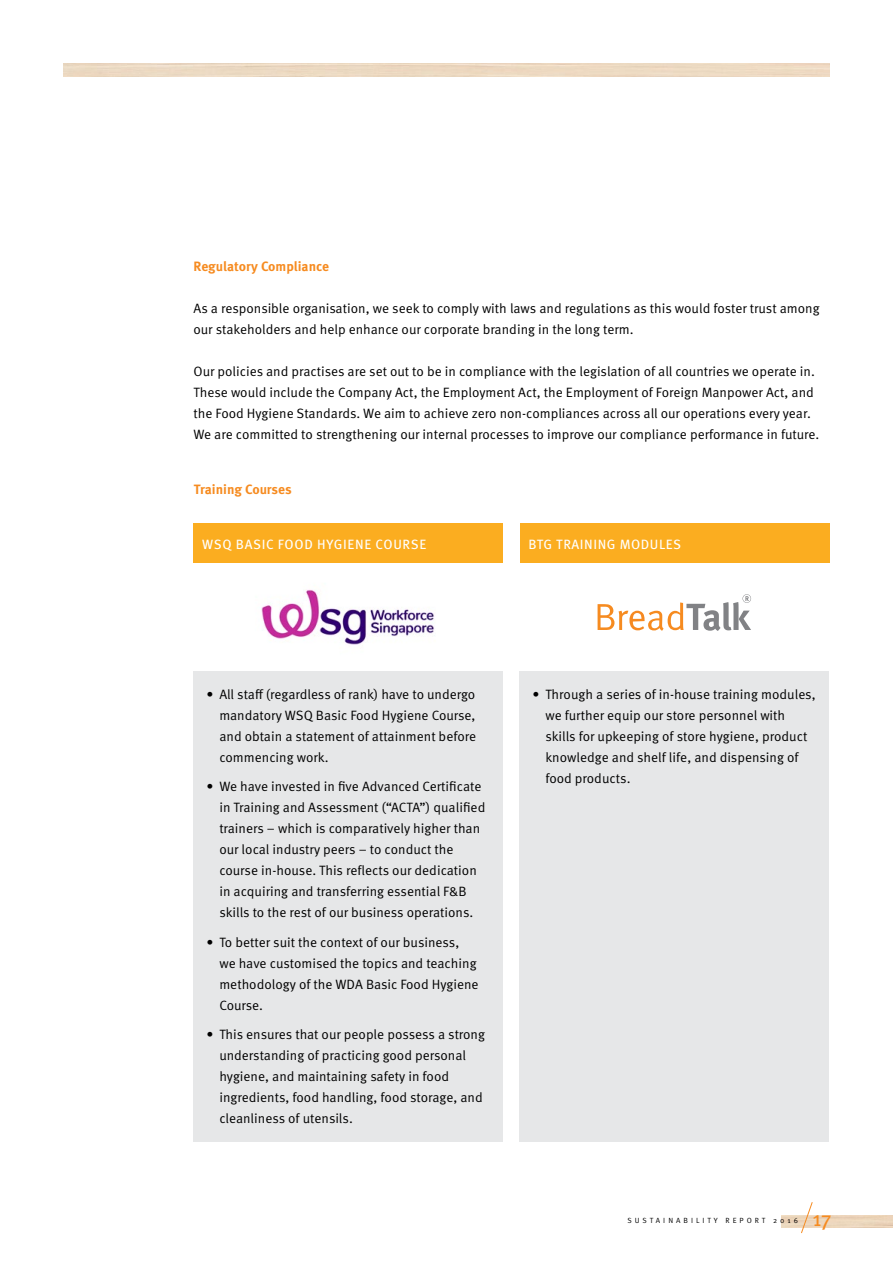
<style>
.page{position:relative;width:893px;height:1263px;background:#fff}
.page>*{position:absolute;margin:0;border:0;box-sizing:border-box;transform-origin:0 0}
.t1{font:21px "Meta OT";color:#f68b20}
.t2{font:13.5px/21px "Meta OT Norm";color:#000}
.t3{font:13.5px "Meta OT";letter-spacing:.04em;color:#fff}
.t4{font:700 13.5px "Meta OT";color:#f68b20}
.t5{font:7.5px "Meta OT Norm";letter-spacing:.4em;color:#000}
</style>
<div class="page">
<svg style="left:800px;top:1202px;width:13px;height:32px"></svg>
<div style="left:194px;top:671px;width:309px;height:470px;background:#e6e7e8"></div>
<div style="left:520px;top:671px;width:309px;height:470px;background:#e6e7e8"></div>
<div style="left:193px;top:524px;width:310px;height:39px;background:#fbad20"></div>
<div style="left:520px;top:524px;width:309px;height:39px;background:#fbad20"></div>
<svg style="left:598px;top:594px;width:153px;height:37px"></svg>
<img style="left:261px;top:589px;width:174px;height:56px">
<p class="t4" style="left:193px;top:258px;width:137px">Regulatory Compliance</p>
<p class="t2" style="left:193px;top:298px;width:628px">As a responsible organisation, we seek to comply with laws and regulations as this would foster trust among our stakeholders and help enhance our corporate branding in the long term.</p>
<p class="t2" style="left:193px;top:361px;width:627px">Our policies and practises are set out to be in compliance with the legislation of all countries we operate in.<br>These would include the Company Act, the Employment Act, the Employment of Foreign Manpower Act, and the Food Hygiene Standards. We aim to achieve zero non-compliances across all our operations every year.<br>We are committed to strengthening our internal processes to improve our compliance performance in future.</p>
<p class="t4" style="left:194px;top:481px;width:99px">Training Courses</p>
<p class="t3" style="left:202px;top:536px;width:226px">WSQ BASIC FOOD HYGIENE COURSE</p>
<p class="t3" style="left:528px;top:536px;width:154px">BTG TRAINING MODULES</p>
<p class="t2" style="left:219px;top:684px;width:258px;text-align:justify;text-indent:-13px">• All staff (regardless of rank) have to undergo mandatory WSQ Basic Food Hygiene Course, and obtain a statement of attainment before commencing work.</p>
<p class="t2" style="left:219px;top:776px;width:268px;text-indent:-13px">• We have invested in five Advanced Certificate in Training and Assessment (“ACTA”) qualified trainers – which is comparatively higher than our local industry peers – to conduct the course in-house. This reflects our dedication in acquiring and transferring essential F&amp;B skills to the rest of our business operations.</p>
<p class="t2" style="left:219px;top:932px;width:261px;text-indent:-13px">• To better suit the context of our business, we have customised the topics and teaching methodology of the WDA Basic Food Hygiene Course.</p>
<p class="t2" style="left:219px;top:1024px;width:267px;text-indent:-13px">• This ensures that our people possess a strong understanding of practicing good personal hygiene, and maintaining safety in food ingredients, food handling, food storage, and cleanliness of utensils.</p>
<p class="t2" style="left:545px;top:684px;width:272px;text-indent:-13px">• Through a series of in-house training modules, we further equip our store personnel with skills for upkeeping of store hygiene, product knowledge and shelf life, and dispensing of food products.</p>
<p class="t5" style="left:627px;top:1216px;width:172px">SUSTAINABILITY REPORT 2016</p>
<h1 class="t1" style="left:813px;top:1206px;width:20px">17</h1>
</div>
